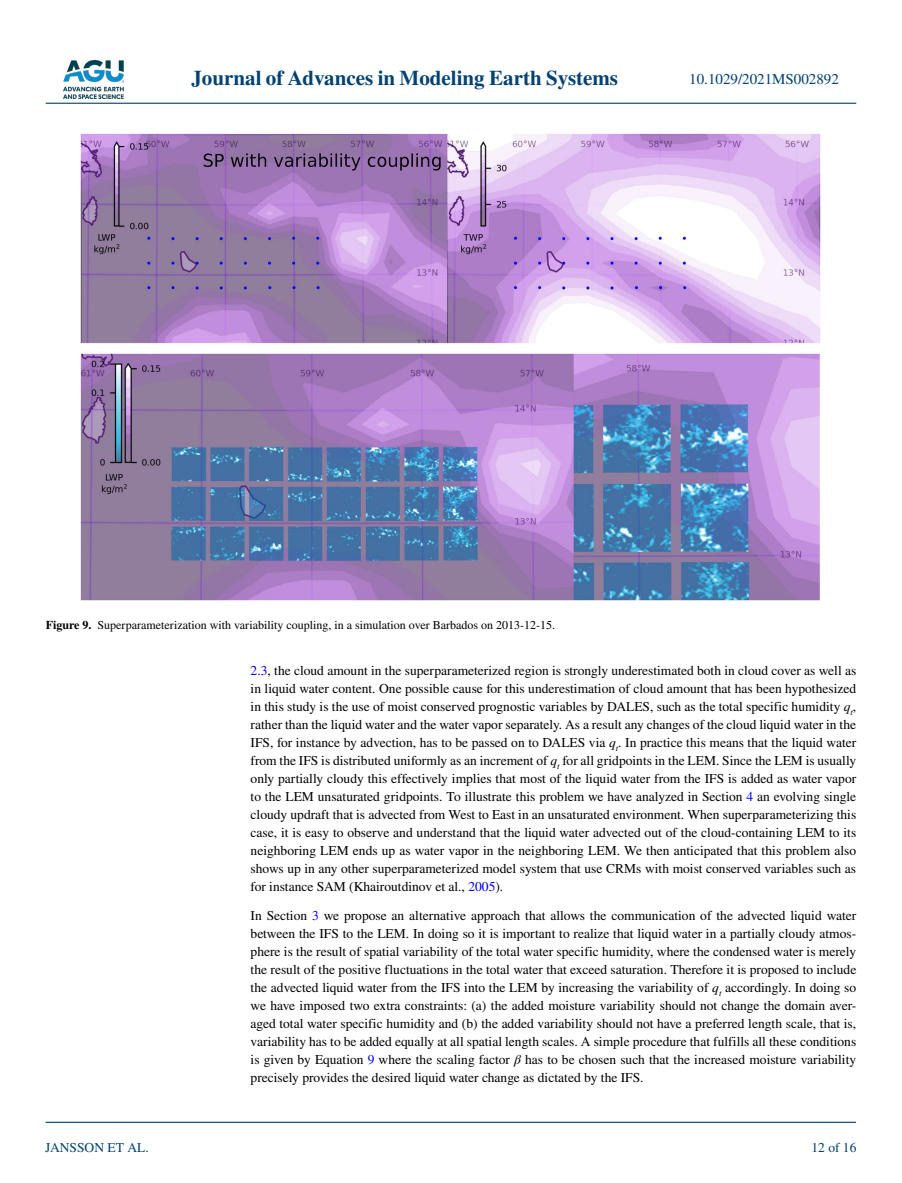
<style>
.page{position:relative;width:902px;height:1183px;background:#fff}
.page>*{position:absolute;margin:0;border:0;box-sizing:border-box;transform-origin:0 0}
.t1{font:700 21px "STIX";color:#004174}
.t2{font:15px "STIX";color:#004174}
.t3{font:13.5px/18px "STIX";color:#000;text-align:justify}
.t4{font:13.5px "STIX";color:#004174}
.t5{font:12px "STIX";color:#000}
.s1{font-weight:700}
.s2{color:#00f}
.s3{font-style:italic}
</style>
<div class="page">
<img style="left:63px;top:60px;width:60px;height:39px">
<hr style="left:46px;top:103px;width:810px;height:1px;background:#004174">
<hr style="left:45px;top:1121px;width:810px;height:1px;background:#004174">
<img style="left:80px;top:134px;width:740px;height:466px">
<h1 class="t1" style="left:191px;top:66px;width:428px">Journal of Advances in Modeling Earth Systems</h1>
<p class="t2" style="left:689px;top:69px;width:151px">10.1029/2021MS002892</p>
<p class="t5" style="left:46px;top:616px;width:511px"><span class="s1">Figure 9.</span> Superparameterization with variability coupling, in a simulation over Barbados on 2013-12-15.</p>
<p class="t4" style="left:45px;top:1138px;width:105px">JANSSON ET AL.</p>
<p class="t3" style="left:250px;top:662px;width:607px"><span class="s2">2.3</span>, the cloud amount in the superparameterized region is strongly underestimated both in cloud cover as well as in liquid water content. One possible cause for this underestimation of cloud amount that has been hypothesized in this study is the use of moist conserved prognostic variables by DALES, such as the total specific humidity <span class="s3">q</span><sub>t</sub>, rather than the liquid water and the water vapor separately. As a result any changes of the cloud liquid water in the IFS, for instance by advection, has to be passed on to DALES via <span class="s3">q</span><sub>t</sub>. In practice this means that the liquid water from the IFS is distributed uniformly as an increment of <span class="s3">q</span><sub>t</sub> for all gridpoints in the LEM. Since the LEM is usually only partially cloudy this effectively implies that most of the liquid water from the IFS is added as water vapor to the LEM unsaturated gridpoints. To illustrate this problem we have analyzed in Section <span class="s2">4</span> an evolving single cloudy updraft that is advected from West to East in an unsaturated environment. When superparameterizing this case, it is easy to observe and understand that the liquid water advected out of the cloud-containing LEM to its neighboring LEM ends up as water vapor in the neighboring LEM. We then anticipated that this problem also shows up in any other superparameterized model system that use CRMs with moist conserved variables such as for instance SAM (Khairoutdinov et al., <span class="s2">2005</span>).</p>
<p class="t3" style="left:250px;top:907px;width:607px">In Section <span class="s2">3</span> we propose an alternative approach that allows the communication of the advected liquid water between the IFS to the LEM. In doing so it is important to realize that liquid water in a partially cloudy atmos&shy;phere is the result of spatial variability of the total water specific humidity, where the condensed water is merely the result of the positive fluctuations in the total water that exceed saturation. Therefore it is proposed to include the advected liquid water from the IFS into the LEM by increasing the variability of <span class="s3">q</span><sub>t</sub> accordingly. In doing so we have imposed two extra constraints: (a) the added moisture variability should not change the domain aver&shy;aged total water specific humidity and (b) the added variability should not have a preferred length scale, that is, variability has to be added equally at all spatial length scales. A simple procedure that fulfills all these conditions is given by Equation <span class="s2">9</span> where the scaling factor <span class="s3">β</span> has to be chosen such that the increased moisture variability precisely provides the desired liquid water change as dictated by the IFS.</p>
<p class="t4" style="left:811px;top:1138px;width:46px">12 of 16</p>
</div>
